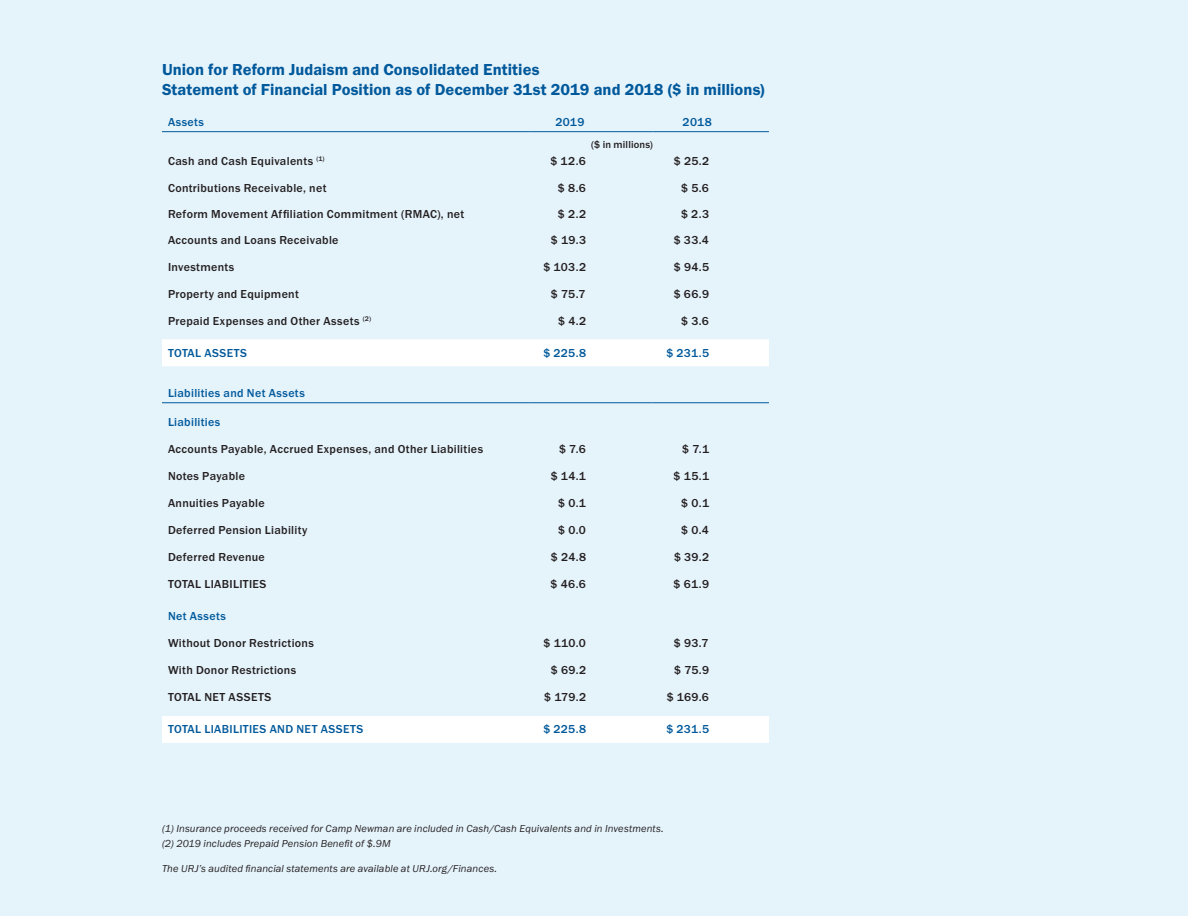
<style>
.page{position:relative;width:1188px;height:918px;background:#fff}
.page>*{position:absolute;margin:0;border:0;box-sizing:border-box;transform-origin:0 0}
.BODY_Head{font:16.5px/19.5px "Franklin Gothic URW Dem";color:#00599b}
.TABLE_Body{font:500 12px "Franklin Gothic URW";letter-spacing:.025em;color:#231f20}
.TABLE_Body-2{font:500 12px "Franklin Gothic URW";letter-spacing:.03em;color:#00599b}
.BODY{font:10.5px/15px "Franklin Gothic URW Boo Ita";letter-spacing:.015em;color:#231f20}
.TABLE_Body-3{font:500 10.5px "Franklin Gothic URW";letter-spacing:.015em;color:#231f20}
</style>
<div class="page">
<div style="left:0;top:0;width:1188px;height:915px;background:#e5f3fb"></div>
<svg style="left:162px;top:339px;width:607px;height:404px"></svg>
<hr style="left:162px;top:131px;width:367px;height:1px;background:#00599b">
<hr style="left:529px;top:131px;width:123px;height:1px;background:#00599b">
<hr style="left:652px;top:131px;width:117px;height:1px;background:#00599b">
<hr style="left:162px;top:402px;width:367px;height:1px;background:#00599b">
<hr style="left:529px;top:402px;width:123px;height:1px;background:#00599b">
<hr style="left:652px;top:402px;width:117px;height:1px;background:#00599b">
<p class="BODY_Head" style="left:162px;top:60px;width:604px">Union for Reform Judaism and Consolidated Entities<br>Statement of Financial Position as of December 31st 2019 and 2018 ($ in millions)</p>
<p class="TABLE_Body-2" style="left:168px;top:114px;width:38px">Assets</p>
<p class="TABLE_Body-2" style="left:555px;top:114px;width:30px">2019</p>
<p class="TABLE_Body-2" style="left:683px;top:114px;width:31px">2018</p>
<p class="TABLE_Body-3" style="left:591px;top:138px;width:63px">($ in millions)</p>
<p class="TABLE_Body" style="left:168px;top:154px;width:158px">Cash and Cash Equivalents <sup>(1)</sup></p>
<p class="TABLE_Body" style="left:550px;top:154px;width:37px">$ 12.6</p>
<p class="TABLE_Body" style="left:674px;top:154px;width:37px">$ 25.2</p>
<p class="TABLE_Body" style="left:168px;top:181px;width:160px">Contributions Receivable, net</p>
<p class="TABLE_Body" style="left:558px;top:181px;width:29px">$ 8.6</p>
<p class="TABLE_Body" style="left:681px;top:181px;width:29px">$ 5.6</p>
<p class="TABLE_Body" style="left:168px;top:207px;width:298px">Reform Movement Affiliation Commitment (RMAC), net</p>
<p class="TABLE_Body" style="left:558px;top:207px;width:30px">$ 2.2</p>
<p class="TABLE_Body" style="left:681px;top:207px;width:30px">$ 2.3</p>
<p class="TABLE_Body" style="left:168px;top:233px;width:172px">Accounts and Loans Receivable</p>
<p class="TABLE_Body" style="left:551px;top:233px;width:37px">$ 19.3</p>
<p class="TABLE_Body" style="left:674px;top:233px;width:37px">$ 33.4</p>
<p class="TABLE_Body" style="left:168px;top:260px;width:68px">Investments</p>
<p class="TABLE_Body" style="left:543px;top:260px;width:44px">$ 103.2</p>
<p class="TABLE_Body" style="left:674px;top:260px;width:37px">$ 94.5</p>
<p class="TABLE_Body" style="left:168px;top:287px;width:132px">Property and Equipment</p>
<p class="TABLE_Body" style="left:551px;top:287px;width:36px">$ 75.7</p>
<p class="TABLE_Body" style="left:674px;top:287px;width:37px">$ 66.9</p>
<p class="TABLE_Body" style="left:168px;top:313px;width:205px">Prepaid Expenses and Other Assets <sup>(2)</sup></p>
<p class="TABLE_Body" style="left:558px;top:313px;width:30px">$ 4.2</p>
<p class="TABLE_Body" style="left:681px;top:313px;width:29px">$ 3.6</p>
<p class="TABLE_Body-2" style="left:168px;top:345px;width:81px">TOTAL ASSETS</p>
<p class="TABLE_Body-2" style="left:543px;top:345px;width:44px">$ 225.8</p>
<p class="TABLE_Body-2" style="left:666px;top:345px;width:44px">$ 231.5</p>
<p class="TABLE_Body-2" style="left:168px;top:385px;width:138px">Liabilities and Net Assets</p>
<p class="TABLE_Body-2" style="left:168px;top:414px;width:54px">Liabilities</p>
<p class="TABLE_Body" style="left:168px;top:441px;width:317px">Accounts Payable, Accrued Expenses, and Other Liabilities</p>
<p class="TABLE_Body" style="left:559px;top:441px;width:28px">$ 7.6</p>
<p class="TABLE_Body" style="left:682px;top:441px;width:29px">$ 7.1</p>
<p class="TABLE_Body" style="left:168px;top:468px;width:79px">Notes Payable</p>
<p class="TABLE_Body" style="left:551px;top:468px;width:37px">$ 14.1</p>
<p class="TABLE_Body" style="left:674px;top:468px;width:37px">$ 15.1</p>
<p class="TABLE_Body" style="left:168px;top:495px;width:98px">Annuities Payable</p>
<p class="TABLE_Body" style="left:558px;top:495px;width:29px">$ 0.1</p>
<p class="TABLE_Body" style="left:681px;top:495px;width:29px">$ 0.1</p>
<p class="TABLE_Body" style="left:168px;top:522px;width:141px">Deferred Pension Liability</p>
<p class="TABLE_Body" style="left:558px;top:522px;width:29px">$ 0.0</p>
<p class="TABLE_Body" style="left:681px;top:522px;width:29px">$ 0.4</p>
<p class="TABLE_Body" style="left:168px;top:549px;width:98px">Deferred Revenue</p>
<p class="TABLE_Body" style="left:551px;top:549px;width:37px">$ 24.8</p>
<p class="TABLE_Body" style="left:674px;top:549px;width:37px">$ 39.2</p>
<p class="TABLE_Body" style="left:168px;top:576px;width:100px">TOTAL LIABILITIES</p>
<p class="TABLE_Body" style="left:551px;top:576px;width:37px">$ 46.6</p>
<p class="TABLE_Body" style="left:674px;top:576px;width:37px">$ 61.9</p>
<p class="TABLE_Body-2" style="left:168px;top:609px;width:59px">Net Assets</p>
<p class="TABLE_Body" style="left:168px;top:636px;width:147px">Without Donor Restrictions</p>
<p class="TABLE_Body" style="left:543px;top:636px;width:44px">$ 110.0</p>
<p class="TABLE_Body" style="left:674px;top:636px;width:36px">$ 93.7</p>
<p class="TABLE_Body" style="left:168px;top:663px;width:130px">With Donor Restrictions</p>
<p class="TABLE_Body" style="left:551px;top:663px;width:37px">$ 69.2</p>
<p class="TABLE_Body" style="left:674px;top:663px;width:36px">$ 75.9</p>
<p class="TABLE_Body" style="left:168px;top:690px;width:105px">TOTAL NET ASSETS</p>
<p class="TABLE_Body" style="left:544px;top:690px;width:43px">$ 179.2</p>
<p class="TABLE_Body" style="left:667px;top:690px;width:44px">$ 169.6</p>
<p class="TABLE_Body-2" style="left:168px;top:722px;width:197px">TOTAL LIABILITIES AND NET ASSETS</p>
<p class="TABLE_Body-2" style="left:543px;top:722px;width:44px">$ 225.8</p>
<p class="TABLE_Body-2" style="left:666px;top:722px;width:44px">$ 231.5</p>
<p class="BODY" style="left:162px;top:821px;width:503px">(1) Insurance proceeds received for Camp Newman are included in Cash/Cash Equivalents and in Investments. (2) 2019 includes Prepaid Pension Benefit of $.9M</p>
<p class="BODY" style="left:162px;top:861px;width:337px">The URJ’s audited financial statements are available at URJ.org/Finances.</p>
</div>
